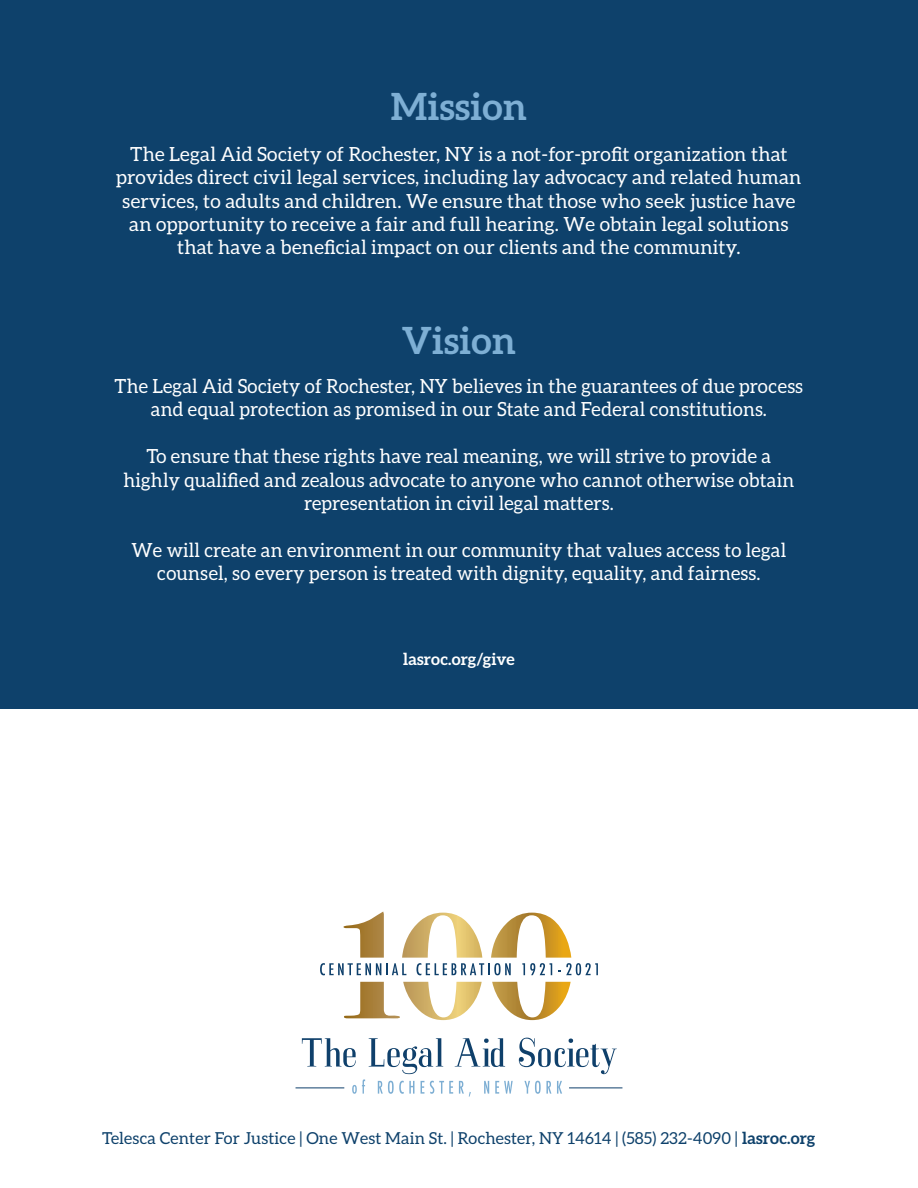
<style>
.page{position:relative;width:918px;height:1188px;background:#fff}
.page>*{position:absolute;margin:0;border:0;box-sizing:border-box;transform-origin:0 0}
.t1{font:700 37.5px "Aleo";letter-spacing:.01em;color:#7eafd4}
.t2{font:19.5px/23.4px "Aleo";letter-spacing:.01em;color:#fff;text-align:center}
.t3{font:16.5px "Aleo";letter-spacing:.01em;color:#0e416b}
.t4{font:700 16.5px "Aleo";letter-spacing:.01em;color:#fff}
.s1{font-weight:700}
</style>
<div class="page">
<div style="left:0;top:0;width:918px;height:708px;background:#0e416b"></div>
<svg style="left:519px;top:1038px;width:98px;height:36px"></svg>
<svg style="left:302px;top:1038px;width:211px;height:59px"></svg>
<svg style="left:524px;top:1081px;width:27px;height:13px"></svg>
<svg style="left:557px;top:1081px;width:5px;height:13px"></svg>
<hr style="left:296px;top:1088px;width:48px;height:1px;background:#0f406b">
<hr style="left:569px;top:1088px;width:53px;height:1px;background:#0f406b">
<svg style="left:320px;top:912px;width:278px;height:108px"></svg>
<h1 class="t1" style="left:391px;top:85px;width:138px">Mission</h1>
<p class="t2" style="left:116px;top:142px;width:687px">The Legal Aid Society of Rochester, NY is a not-for-profit organization that provides direct civil legal services, including lay advocacy and related human services, to adults and children. We ensure that those who seek justice have an opportunity to receive a fair and full hearing. We obtain legal solutions that have a beneficial impact on our clients and the community.</p>
<h1 class="t1" style="left:402px;top:319px;width:115px">Vision</h1>
<p class="t2" style="left:115px;top:374px;width:690px">The Legal Aid Society of Rochester, NY believes in the guarantees of due process and equal protection as promised in our State and Federal constitutions.</p>
<p class="t2" style="left:124px;top:444px;width:672px">To ensure that these rights have real meaning, we will strive to provide a highly qualified and zealous advocate to anyone who cannot otherwise obtain representation in civil legal matters.</p>
<p class="t2" style="left:131px;top:538px;width:656px">We will create an environment in our community that values access to legal counsel, so every person is treated with dignity, equality, and fairness.</p>
<p class="t4" style="left:403px;top:649px;width:113px">lasroc.org/give</p>
<p class="t3" style="left:102px;top:1129px;width:715px">Telesca Center For Justice | One West Main St. | Rochester, NY 14614 | (585) 232-4090 | <span class="s1">lasroc.org</span></p>
</div>
